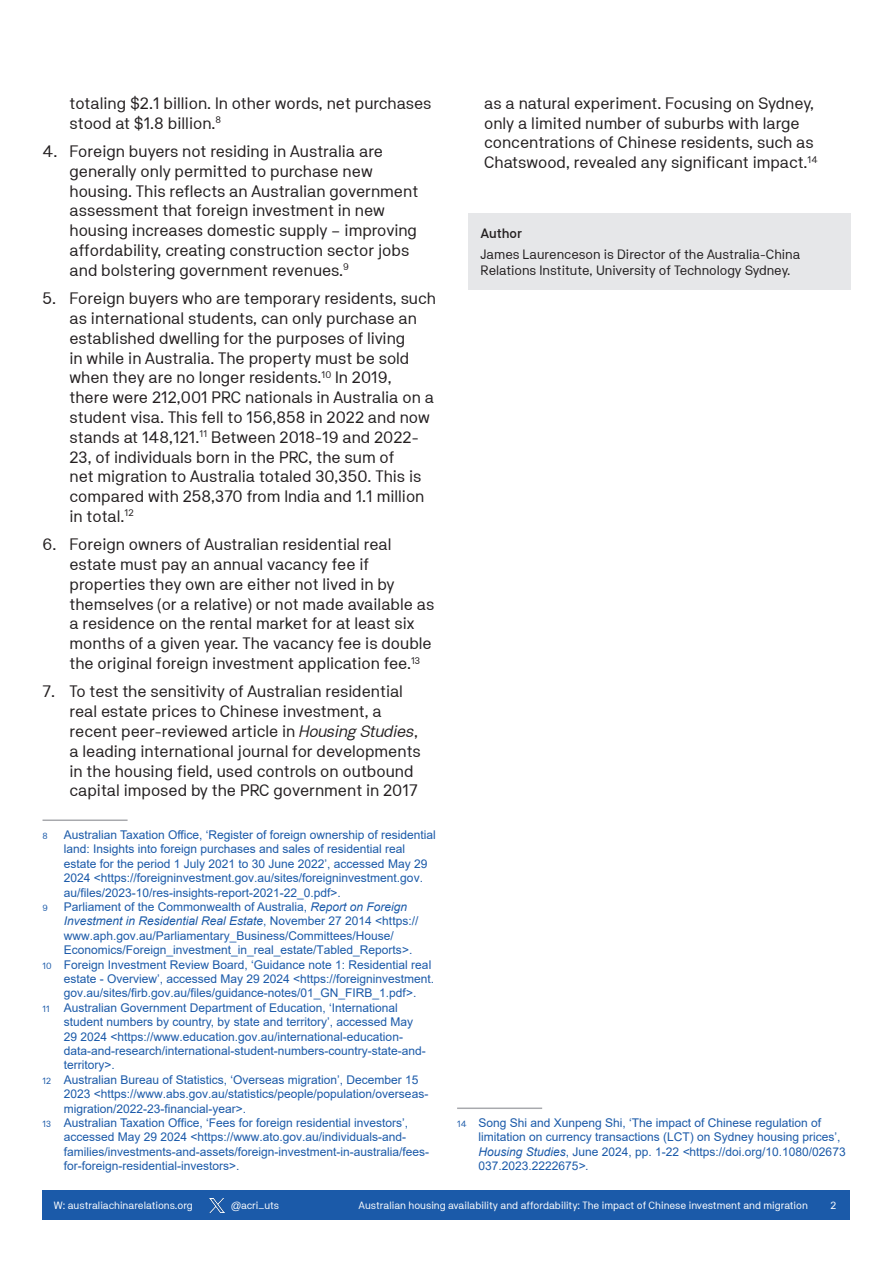
<style>
.page{position:relative;width:893px;height:1263px;background:#fff}
.page>*{position:absolute;margin:0;border:0;box-sizing:border-box;transform-origin:0 0}
.t1{font:16.5px/19.8px "NB Akademie Std";color:#231f20}
.Body_Copy{font:13.5px/16.2px "NB Akademie Std";color:#231f20}
.Author_and_image_cre{font:500 13.5px "NB Akademie Std";color:#231f20}
.Footnote_text_2{font:12px/14.4px "Arial";color:#1b5aa9}
.t2{font:10.5px "NB Akademie Std";color:#fff}
.Footnote_text_2-2{font:9px "NB Akademie Std";color:#1b5aa9}
.s1{font-style:italic}
.s2{font-family:"NB Akademie Std";font-size:9px}
</style>
<div class="page">
<div style="left:43px;top:1191px;width:807px;height:29px;background:#1b5aa9"></div>
<img style="left:209px;top:1198px;width:15px;height:14px">
<hr style="left:43px;top:819px;width:85px;height:2px;background:#a8a9ad">
<hr style="left:457px;top:1107px;width:85px;height:2px;background:#a8a9ad">
<div style="left:468px;top:213px;width:382px;height:77px;background:#e6e7e9"></div>
<p class="t1" style="left:70px;top:93px;width:363px">totaling $2.1 billion. In other words, net purchases stood at $1.8 billion.<sup>8</sup></p>
<p class="t1" style="left:70px;top:141px;width:350px;text-indent:-27px">4. Foreign buyers not residing in Australia are generally only permitted to purchase new housing. This reflects an Australian government assessment that foreign investment in new housing increases domestic supply – improving affordability, creating construction sector jobs and bolstering government revenues.<sup>9</sup></p>
<p class="t1" style="left:70px;top:288px;width:368px;text-indent:-27px">5. Foreign buyers who are temporary residents, such as international students, can only purchase an established dwelling for the purposes of living<br>in while in Australia. The property must be sold when they are no longer residents.<sup>10</sup> In 2019,<br>there were 212,001 PRC nationals in Australia on a student visa. This fell to 156,858 in 2022 and now stands at 148,121.<sup>11</sup> Between 2018-19 and 2022- 23, of individuals born in the PRC, the sum of<br>net migration to Australia totaled 30,350. This is compared with 258,370 from India and 1.1 million in total.<sup>12</sup></p>
<p class="t1" style="left:70px;top:534px;width:366px;text-indent:-27px">6. Foreign owners of Australian residential real estate must pay an annual vacancy fee if properties they own are either not lived in by themselves (or a relative) or not made available as a residence on the rental market for at least six months of a given year. The vacancy fee is double the original foreign investment application fee.<sup>13</sup></p>
<p class="t1" style="left:70px;top:681px;width:353px;text-indent:-27px">7. To test the sensitivity of Australian residential real estate prices to Chinese investment, a recent peer-reviewed article in <span class="s1">Housing Studies</span>, a leading international journal for developments in the housing field, used controls on outbound capital imposed by the PRC government in 2017</p>
<p class="Footnote_text_2-2" style="left:43px;top:830px;width:7px">8</p>
<p class="Footnote_text_2" style="left:64px;top:827px;width:374px">Australian Taxation Office, ‘Register of foreign ownership of residential land: Insights into foreign purchases and sales of residential real estate for the period 1 July 2021 to 30 June 2022’, accessed May 29<br>2024 &lt;https://foreigninvestment.gov.au/sites/foreigninvestment.gov. au/files/2023-10/res-insights-report-2021-22_0.pdf&gt;.</p>
<p class="Footnote_text_2-2" style="left:43px;top:902px;width:7px">9</p>
<p class="Footnote_text_2" style="left:64px;top:899px;width:356px">Parliament of the Commonwealth of Australia, <span class="s1">Report on Foreign Investment in Residential Real Estate</span>, November 27 2014 &lt;https:// www.aph.gov.au/Parliamentary_Business/Committees/House/ Economics/Foreign_investment_in_real_estate/Tabled_Reports&gt;.</p>
<p class="Footnote_text_2" style="left:64px;top:957px;width:372px;text-indent:-21px"><span class="s2">10</span> Foreign Investment Review Board, ‘Guidance note 1: Residential real estate - Overview’, accessed May 29 2024 &lt;https://foreigninvestment. gov.au/sites/firb.gov.au/files/guidance-notes/01_GN_FIRB_1.pdf&gt;.</p>
<p class="Footnote_text_2" style="left:64px;top:1000px;width:364px;text-indent:-21px"><span class="s2">11</span> Australian Government Department of Education, ‘International student numbers by country, by state and territory’, accessed May 29 2024 &lt;https://www.education.gov.au/international-education&shy;data-and-research/international-student-numbers-country-state-and&shy;territory&gt;.</p>
<p class="Footnote_text_2" style="left:64px;top:1072px;width:366px;text-indent:-21px"><span class="s2">12</span> Australian Bureau of Statistics, ‘Overseas migration’, December 15<br>2023 &lt;https://www.abs.gov.au/statistics/people/population/overseas&shy;migration/2022-23-financial-year&gt;.</p>
<p class="Footnote_text_2" style="left:64px;top:1115px;width:367px;text-indent:-21px"><span class="s2">13</span> Australian Taxation Office, ‘Fees for foreign residential investors’, accessed May 29 2024 &lt;https://www.ato.gov.au/individuals-and&shy;families/investments-and-assets/foreign-investment-in-australia/fees&shy;for-foreign-residential-investors&gt;.</p>
<p class="t1" style="left:484px;top:93px;width:335px">as a natural experiment. Focusing on Sydney, only a limited number of suburbs with large concentrations of Chinese residents, such as Chatswood, revealed any significant impact.<sup>14</sup></p>
<p class="Author_and_image_cre" style="left:480px;top:226px;width:43px">Author</p>
<p class="Body_Copy" style="left:480px;top:246px;width:321px">James Laurenceson is Director of the Australia-China<br>Relations Institute, University of Technology Sydney.</p>
<p class="Footnote_text_2" style="left:478px;top:1115px;width:369px;text-indent:-21px"><span class="s2">14</span> Song Shi and Xunpeng Shi, ‘The impact of Chinese regulation of limitation on currency transactions (LCT) on Sydney housing prices’, <span class="s1">Housing Studies</span>, June 2024, pp. 1-22 <span class="s1">&lt;</span>https://doi.org/10.1080/02673<br>037.2023.2222675<span class="s1">&gt;.</span></p>
<p class="t2" style="left:54px;top:1200px;width:140px">W: australiachinarelations.org</p>
<p class="t2" style="left:231px;top:1200px;width:50px">@acri_uts</p>
<p class="t2" style="left:359px;top:1200px;width:451px">Australian housing availability and affordability: The impact of Chinese investment and migration</p>
<p class="t2" style="left:830px;top:1200px;width:7px">2</p>
</div>
